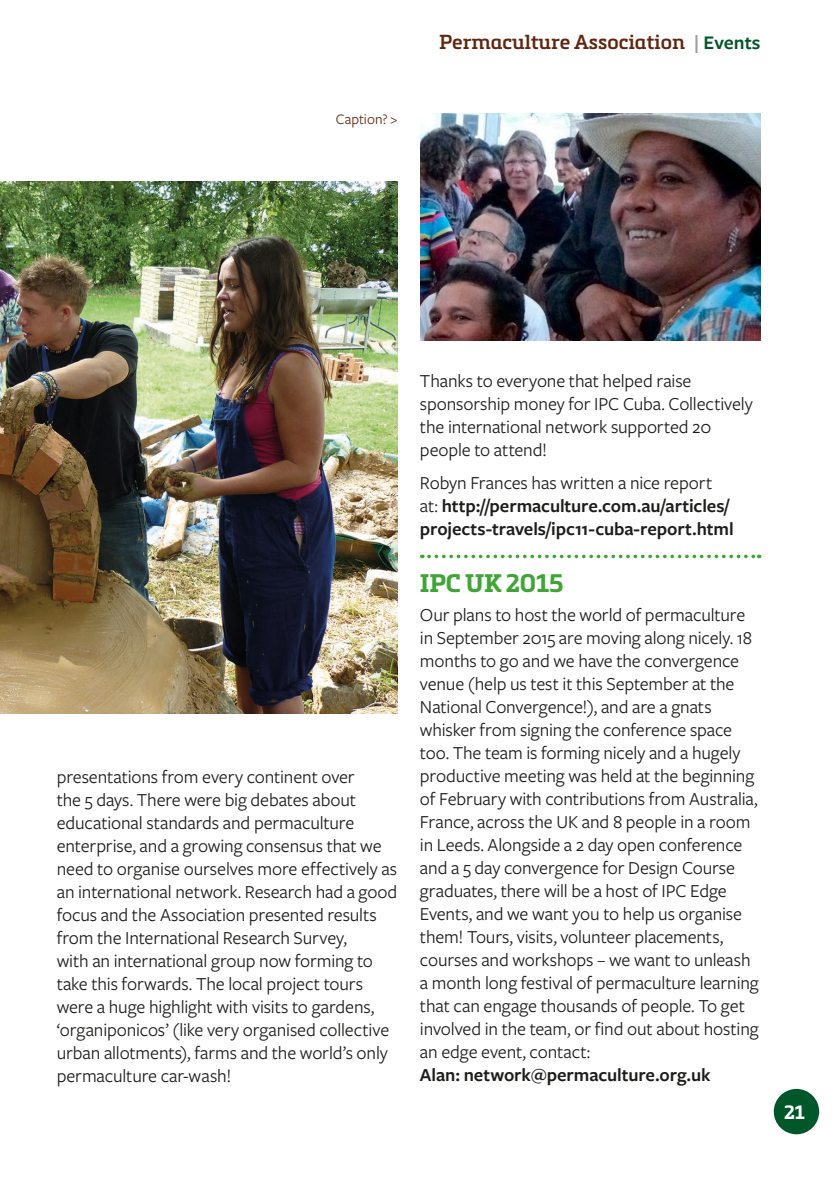
<style>
.page{position:relative;width:840px;height:1191px;background:#fff}
.page>*{position:absolute;margin:0;border:0;box-sizing:border-box;transform-origin:0 0}
.t1{font:700 25px "Metronic Slab Pro";letter-spacing:-.01em;color:#3fa535}
.t2{font:600 20px "Metronic Slab Pro";color:#60270f}
.t3{font:19px/23px "Freight Sans Pro";letter-spacing:-.01em;color:#1d1d1b}
.t4{font:600 19px/23px "Freight Sans Pro";letter-spacing:-.005em;color:#1d1d1b}
.t5{font:700 19px "Metronic Slab Pro";color:#fff}
.t6{font:15px "Freight Sans Pro";color:#60270f}
.s1{font-family:"Freight Sans Pro";color:#9d9d9d}
.s2{font-family:"Freight Sans Pro";color:#005729}
.s3{font-weight:400}
</style>
<div class="page">
<div style="left:773px;top:1089px;width:45px;height:45px;background:#005729;border-radius:50%"></div>
<svg style="left:428px;top:554px;width:331px;height:4px"></svg>
<img style="left:0;top:181px;width:397px;height:532px">
<img style="left:420px;top:113px;width:340px;height:227px">
<p class="t6" style="left:335px;top:109px;width:63px">Caption? &gt;</p>
<p class="t2" style="left:439px;top:29px;width:323px">Permaculture Association <span class="s1">|</span> <span class="s2">Events</span></p>
<p class="t3" style="left:57px;top:764px;width:342px">presentations from every continent over<br>the 5 days. There were big debates about educational standards and permaculture enterprise, and a growing consensus that we need to organise ourselves more effectively as an international network. Research had a good focus and the Association presented results from the International Research Survey,<br>with an international group now forming to take this forwards. The local project tours were a huge highlight with visits to gardens, ‘organiponicos’ (like very organised collective urban allotments), farms and the world’s only permaculture car-wash!</p>
<p class="t3" style="left:420px;top:369px;width:334px">Thanks to everyone that helped raise sponsorship money for IPC Cuba. Collectively the international network supported 20 people to attend!</p>
<p class="t4" style="left:420px;top:470px;width:315px"><span class="s3">Robyn Frances has written a nice report at:</span> http://permaculture.com.au/articles/ projects-travels/ipc11-cuba-report.html</p>
<h1 class="t1" style="left:420px;top:567px;width:145px">IPC UK 2015</h1>
<p class="t3" style="left:420px;top:602px;width:340px">Our plans to host the world of permaculture in September 2015 are moving along nicely. 18 months to go and we have the convergence venue (help us test it this September at the National Convergence!), and are a gnats whisker from signing the conference space too. The team is forming nicely and a hugely productive meeting was held at the beginning of February with contributions from Australia, France, across the UK and 8 people in a room in Leeds. Alongside a 2 day open conference and a 5 day convergence for Design Course graduates, there will be a host of IPC Edge Events, and we want you to help us organise them! Tours, visits, volunteer placements, courses and workshops – we want to unleash a month long festival of permaculture learning that can engage thousands of people. To get involved in the team, or find out about hosting an edge event, contact:</p>
<p class="t4" style="left:420px;top:1062px;width:292px">Alan: network@permaculture.org.uk</p>
<p class="t5" style="left:783px;top:1100px;width:22px">21</p>
</div>
